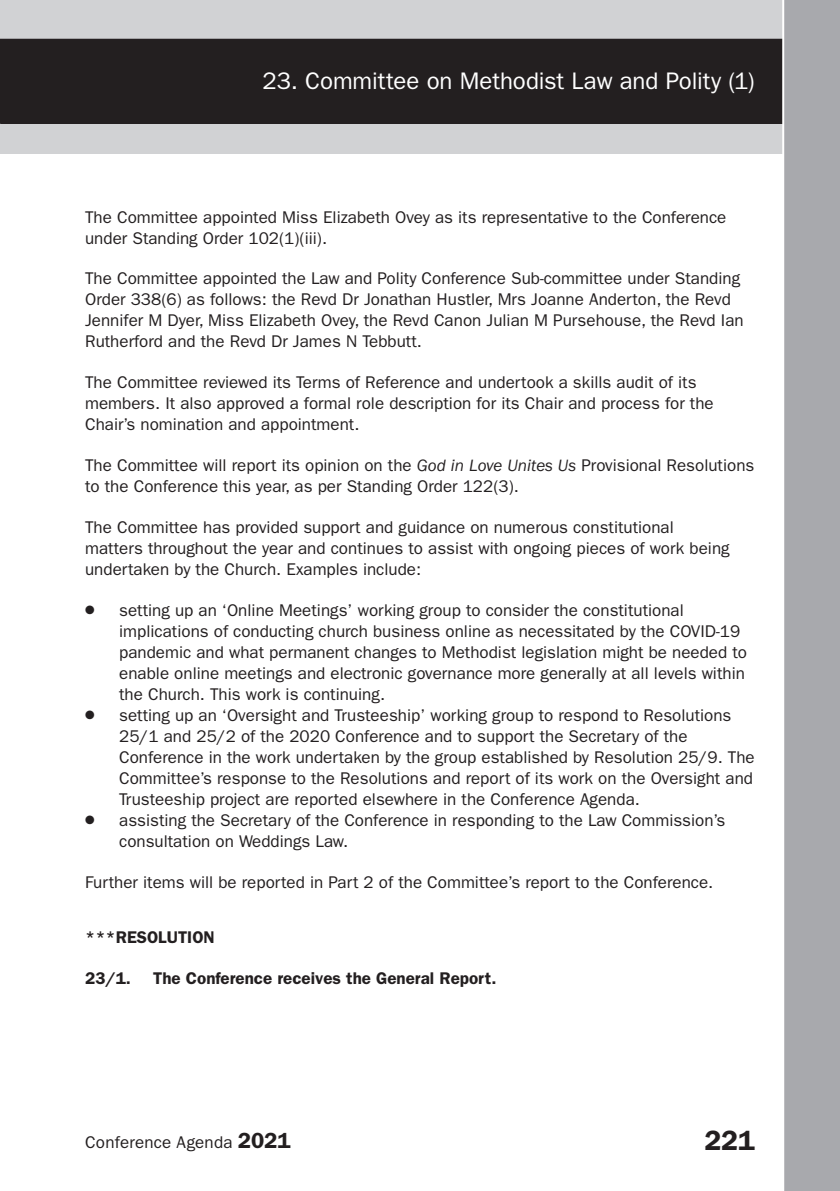
<style>
.page{position:relative;width:840px;height:1191px;background:#fff}
.page>*{position:absolute;margin:0;border:0;box-sizing:border-box;transform-origin:0 0}
.t1{font:600 28px "Franklin Gothic";color:#231f20}
.t2{font:24px "Franklin Gothic";color:#fff}
.t3{font:17px/21px "Franklin Gothic";color:#231f20}
.t4{font:600 17px "Franklin Gothic";color:#231f20}
.s1{font-style:italic}
.s2{font-weight:600;font-size:22px}
</style>
<div class="page">
<div style="left:0;top:0;width:839px;height:154px;background:#d1d2d4"></div>
<div style="left:0;top:39px;width:839px;height:84px;background:#231f20"></div>
<div style="left:0;top:39px;width:839px;height:85px;border:1px solid #231f20"></div>
<div style="left:781px;top:0;width:58px;height:1191px;background:#a8a9ad"></div>
<h2 class="t2" style="left:262px;top:67px;width:493px">23. Committee on Methodist Law and Polity (1)</h2>
<p class="t3" style="left:85px;top:206px;width:642px">The Committee appointed Miss Elizabeth Ovey as its representative to the Conference under Standing Order 102(1)(iii).</p>
<p class="t3" style="left:85px;top:268px;width:659px">The Committee appointed the Law and Polity Conference Sub-committee under Standing Order 338(6) as follows: the Revd Dr Jonathan Hustler, Mrs Joanne Anderton, the Revd Jennifer M Dyer, Miss Elizabeth Ovey, the Revd Canon Julian M Pursehouse, the Revd Ian Rutherford and the Revd Dr James N Tebbutt.</p>
<p class="t3" style="left:85px;top:372px;width:629px">The Committee reviewed its Terms of Reference and undertook a skills audit of its members. It also approved a formal role description for its Chair and process for the<br>Chair’s nomination and appointment.</p>
<p class="t3" style="left:85px;top:455px;width:670px">The Committee will report its opinion on the <span class="s1">God in Love Unites Us</span> Provisional Resolutions to the Conference this year, as per Standing Order 122(3).</p>
<p class="t3" style="left:85px;top:517px;width:645px">The Committee has provided support and guidance on numerous constitutional matters throughout the year and continues to assist with ongoing pieces of work being undertaken by the Church. Examples include:</p>
<p class="t3" style="left:119px;top:600px;width:629px;text-indent:-34px">● setting up an ‘Online Meetings’ working group to consider the constitutional implications of conducting church business online as necessitated by the COVID-19 pandemic and what permanent changes to Methodist legislation might be needed to enable online meetings and electronic governance more generally at all levels within the Church. This work is continuing.</p>
<p class="t3" style="left:119px;top:705px;width:636px;text-indent:-34px">● setting up an ‘Oversight and Trusteeship’ working group to respond to Resolutions 25/1 and 25/2 of the 2020 Conference and to support the Secretary of the Conference in the work undertaken by the group established by Resolution 25/9. The Committee’s response to the Resolutions and report of its work on the Oversight and Trusteeship project are reported elsewhere in the Conference Agenda.</p>
<p class="t3" style="left:119px;top:810px;width:607px;text-indent:-34px">● assisting the Secretary of the Conference in responding to the Law Commission’s consultation on Weddings Law.</p>
<p class="t3" style="left:85px;top:871px;width:629px">Further items will be reported in Part 2 of the Committee’s report to the Conference.</p>
<p class="t4" style="left:85px;top:927px;width:131px">***RESOLUTION</p>
<p class="t4" style="left:85px;top:968px;width:47px">23/1.</p>
<p class="t4" style="left:153px;top:968px;width:344px">The Conference receives the General Report.</p>
<p class="t3" style="left:85px;top:1132px;width:207px">Conference Agenda <span class="s2">2021</span></p>
<h1 class="t1" style="left:704px;top:1124px;width:52px">221</h1>
</div>
